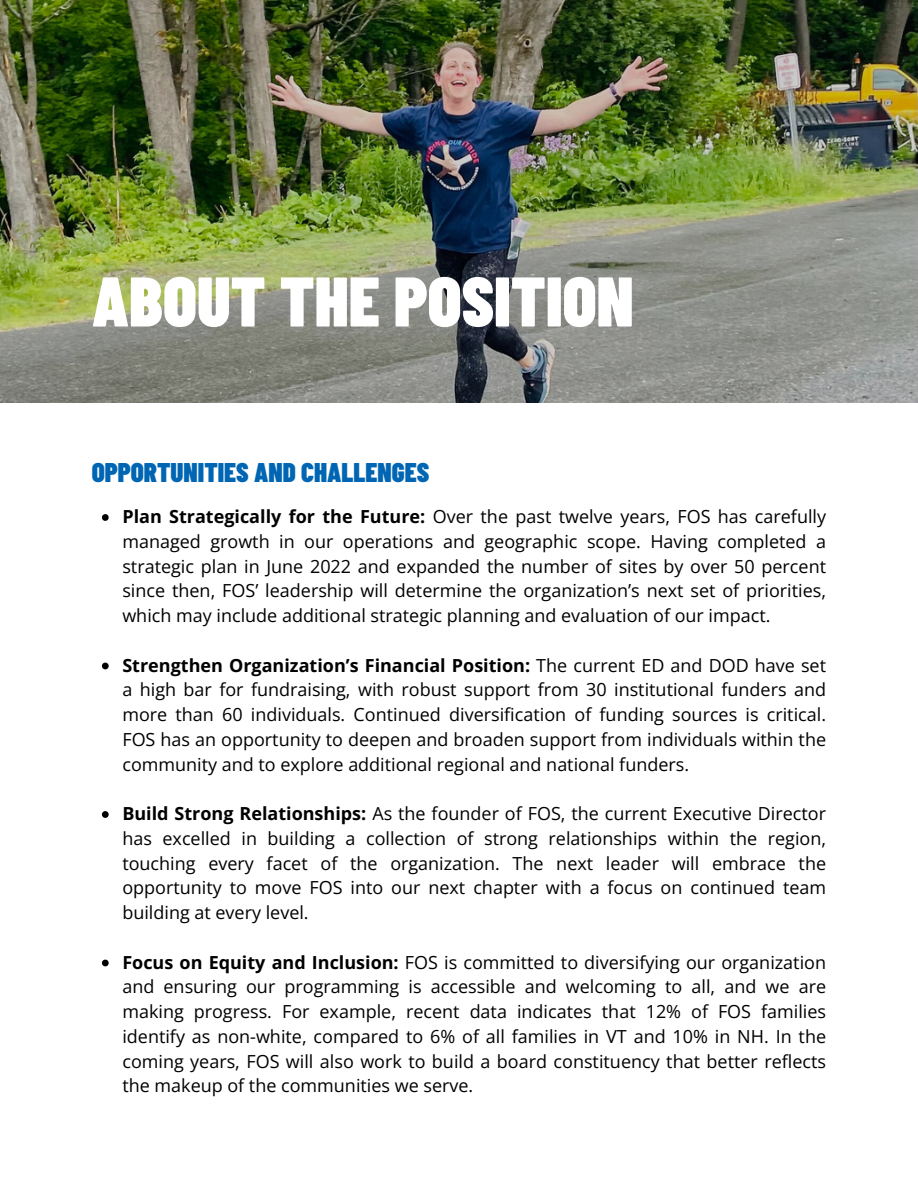
<style>
.page{position:relative;width:918px;height:1188px;background:#fff}
.page>*{position:absolute;margin:0;border:0;box-sizing:border-box;transform-origin:0 0}
.t1{font:900 70.2px "Barlow Condensed";color:#fff}
.t2{font:900 27px "Barlow Condensed";color:#0066b3}
.t3{font:18px/24.8px "Open Sans";color:#000;text-align:justify}
.s1{font-weight:700}
</style>
<div class="page">
<img style="left:0;top:0;width:918px;height:403px">
<svg style="left:102px;top:514px;width:7px;height:7px"></svg>
<svg style="left:102px;top:663px;width:7px;height:6px"></svg>
<svg style="left:102px;top:811px;width:7px;height:7px"></svg>
<svg style="left:102px;top:960px;width:7px;height:6px"></svg>
<p class="t1" style="left:92px;top:256px;width:543px">ABOUT THE POSITION</p>
<h2 class="t2" style="left:92px;top:455px;width:339px">OPPORTUNITIES AND CHALLENGES</h2>
<h1 class="t3" style="left:122px;top:504px;width:705px"><span class="s1">Plan Strategically for the Future:</span> Over the past twelve years, FOS has carefully managed growth in our operations and geographic scope. Having completed a strategic plan in June 2022 and expanded the number of sites by over 50 percent since then, FOS’ leadership will determine the organization’s next set of priorities, which may include additional strategic planning and evaluation of our impact.</h1>
<p class="t3" style="left:122px;top:652px;width:705px"><span class="s1">Strengthen Organization’s Financial Position:</span> The current ED and DOD have set a high bar for fundraising, with robust support from 30 institutional funders and more than 60 individuals. Continued diversification of funding sources is critical.<br>FOS has an opportunity to deepen and broaden support from individuals within the community and to explore additional regional and national funders.</p>
<p class="t3" style="left:122px;top:801px;width:705px"><span class="s1">Build Strong Relationships:</span> As the founder of FOS, the current Executive Director has excelled in building a collection of strong relationships within the region, touching every facet of the organization. The next leader will embrace the opportunity to move FOS into our next chapter with a focus on continued team building at every level.</p>
<p class="t3" style="left:122px;top:949px;width:705px"><span class="s1">Focus on Equity and Inclusion:</span> FOS is committed to diversifying our organization and ensuring our programming is accessible and welcoming to all, and we are making progress. For example, recent data indicates that 12% of FOS families identify as non-white, compared to 6% of all families in VT and 10% in NH. In the coming years, FOS will also work to build a board constituency that better reflects the makeup of the communities we serve.</p>
</div>
